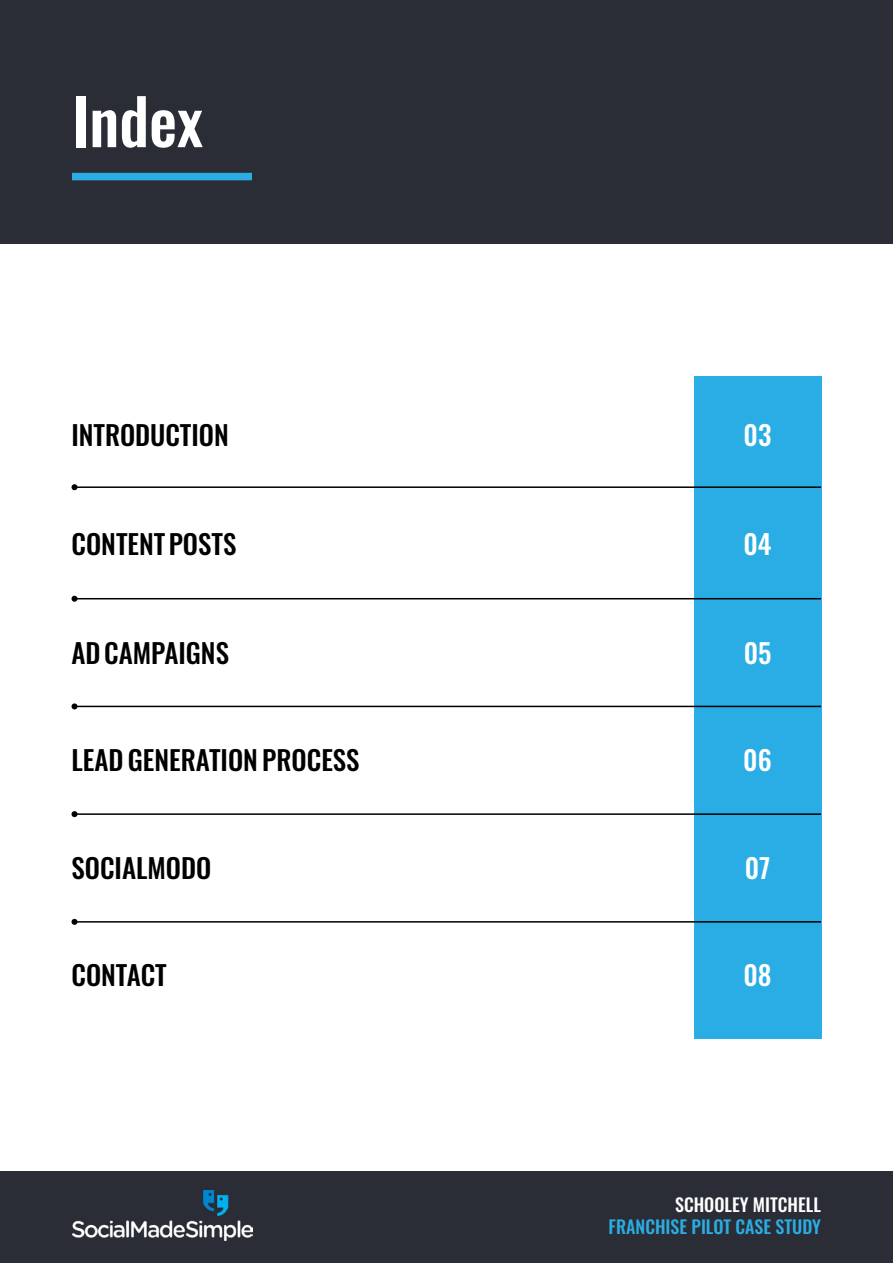
<style>
.page{position:relative;width:893px;height:1263px;background:#fff}
.page>*{position:absolute;margin:0;border:0;box-sizing:border-box;transform-origin:0 0}
.t1{font:500 63px "Oswald";color:#fff}
.t2{font:500 27px "Oswald";color:#000}
.t3{font:500 27px "Oswald";color:#fff}
.t4{font:500 18px "Oswald";color:#2aade4}
.t5{font:500 18px "Oswald";color:#fff}
</style>
<div class="page">
<div style="left:0;top:1171px;width:893px;height:92px;background:#2a2d35"></div>
<div style="left:0;top:0;width:893px;height:243px;background:#2a2d35"></div>
<div style="left:694px;top:376px;width:127px;height:662px;background:#2aade4"></div>
<hr style="left:75px;top:486px;width:746px;height:2px;background:#000">
<svg style="left:72px;top:484px;width:6px;height:6px"></svg>
<hr style="left:75px;top:706px;width:746px;height:1px;background:#000">
<svg style="left:72px;top:703px;width:6px;height:6px"></svg>
<hr style="left:75px;top:921px;width:746px;height:1px;background:#000">
<svg style="left:72px;top:919px;width:6px;height:6px"></svg>
<hr style="left:75px;top:598px;width:746px;height:1px;background:#000">
<svg style="left:72px;top:596px;width:6px;height:6px"></svg>
<hr style="left:75px;top:813px;width:746px;height:2px;background:#000">
<svg style="left:72px;top:811px;width:6px;height:6px"></svg>
<div style="left:76px;top:173px;width:172px;height:7px;background:#2aade4"></div>
<img style="left:72px;top:1191px;width:180px;height:49px">
<h1 class="t1" style="left:72px;top:89px;width:133px">Index</h1>
<p class="t2" style="left:72px;top:421px;width:159px">INTRODUCTION</p>
<p class="t3" style="left:744px;top:421px;width:29px">03</p>
<p class="t2" style="left:72px;top:530px;width:166px">CONTENT POSTS</p>
<p class="t3" style="left:743px;top:530px;width:30px">04</p>
<p class="t2" style="left:72px;top:638px;width:159px">AD CAMPAIGNS</p>
<p class="t3" style="left:744px;top:638px;width:29px">05</p>
<p class="t2" style="left:72px;top:746px;width:289px">LEAD GENERATION PROCESS</p>
<p class="t3" style="left:743px;top:746px;width:30px">06</p>
<p class="t2" style="left:72px;top:854px;width:141px">SOCIALMODO</p>
<p class="t3" style="left:745px;top:854px;width:27px">07</p>
<p class="t2" style="left:72px;top:961px;width:97px">CONTACT</p>
<p class="t3" style="left:743px;top:961px;width:30px">08</p>
<p class="t5" style="left:675px;top:1196px;width:147px">SCHOOLEY MITCHELL</p>
<p class="t4" style="left:609px;top:1217px;width:214px">FRANCHISE PILOT CASE STUDY</p>
</div>
